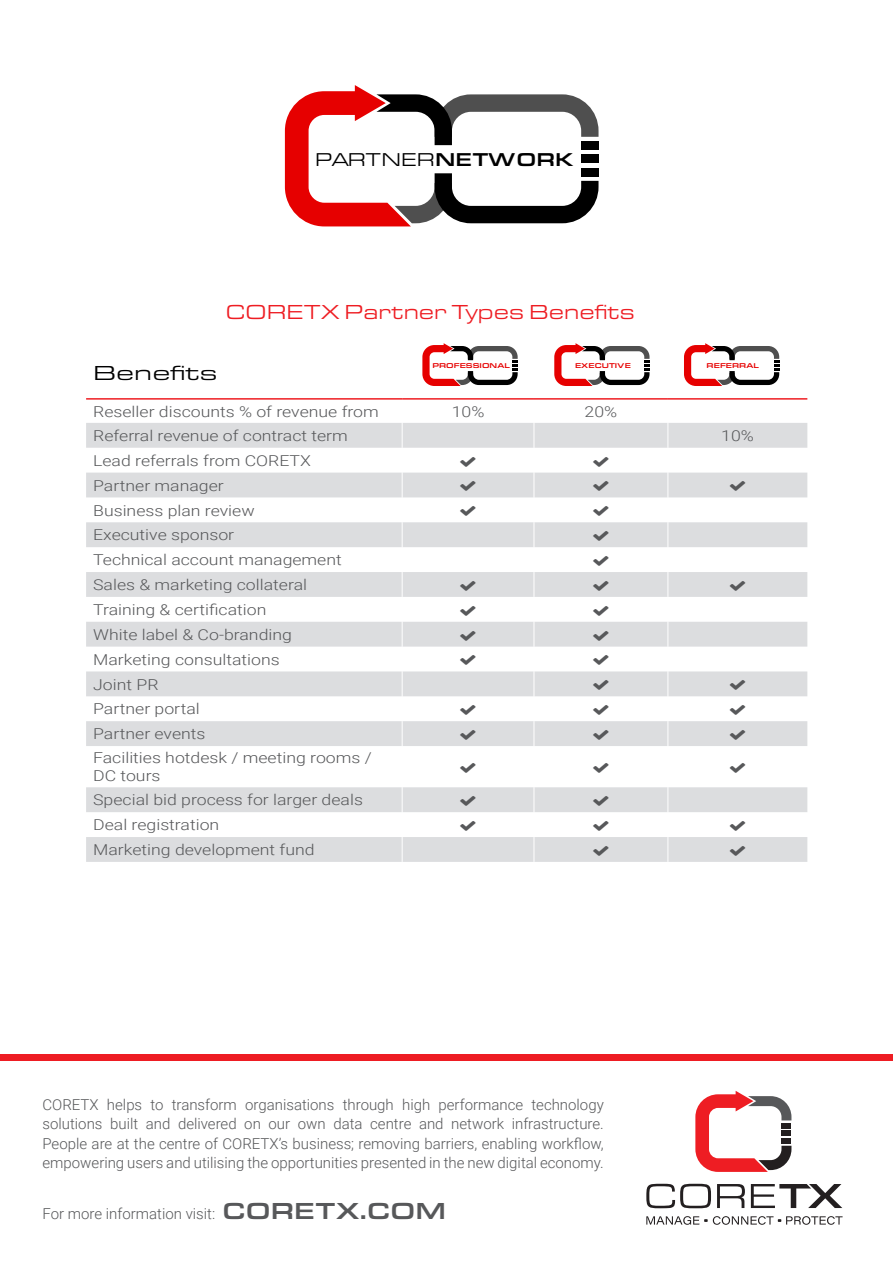
<style>
.page{position:relative;width:893px;height:1263px;background:#fff}
.page>*{position:absolute;margin:0;border:0;box-sizing:border-box;transform-origin:0 0}
.t1{font:21px "Eurostile Ext";color:#ee1d23}
.t2{font:21px "Eurostile Ext";color:#000001;scale:1.18 1}
.t3{font:19.2px "Eurostile Ext";color:#000}
.t4{font:300 15px/18px "Roboto";color:#57585a;scale:1.18 1}
.t5{font:300 15px/19.5px "Roboto";color:#57585a;text-align:justify}
.t6{font:500 7.2px "Eurostile Ext";color:#e60000}
.s1{font-weight:500}
.s2{font-family:"Eurostile Ext";font-weight:500;font-size:24px}
</style>
<div class="page">
<svg style="left:646px;top:1184px;width:65px;height:24px"></svg>
<svg style="left:717px;top:1184px;width:28px;height:24px"></svg>
<svg style="left:751px;top:1184px;width:91px;height:24px"></svg>
<svg style="left:646px;top:1216px;width:197px;height:9px"></svg>
<svg style="left:695px;top:1091px;width:96px;height:81px"></svg>
<div style="left:0;top:1055px;width:892px;height:6px;background:#ee1d23"></div>
<svg style="left:86px;top:423px;width:721px;height:439px"></svg>
<svg style="left:402px;top:423px;width:1px;height:323px"></svg>
<svg style="left:534px;top:423px;width:1px;height:323px"></svg>
<svg style="left:667px;top:423px;width:1px;height:323px"></svg>
<hr style="left:402px;top:746px;width:1px;height:41px;background:#fff">
<hr style="left:534px;top:746px;width:1px;height:41px;background:#fff">
<hr style="left:667px;top:746px;width:1px;height:41px;background:#fff">
<svg style="left:402px;top:787px;width:1px;height:75px"></svg>
<svg style="left:534px;top:787px;width:1px;height:75px"></svg>
<svg style="left:667px;top:787px;width:1px;height:75px"></svg>
<hr style="left:86px;top:398px;width:316px;height:2px;background:#ee1d23">
<hr style="left:402px;top:398px;width:132px;height:2px;background:#ee1d23">
<hr style="left:534px;top:398px;width:134px;height:2px;background:#ee1d23">
<hr style="left:668px;top:398px;width:139px;height:2px;background:#ee1d23">
<svg style="left:285px;top:85px;width:313px;height:141px"></svg>
<svg style="left:554px;top:343px;width:95px;height:43px"></svg>
<svg style="left:422px;top:343px;width:96px;height:43px"></svg>
<svg style="left:684px;top:343px;width:95px;height:43px"></svg>
<svg style="left:460px;top:456px;width:16px;height:10px"></svg>
<svg style="left:593px;top:456px;width:16px;height:10px"></svg>
<svg style="left:460px;top:481px;width:16px;height:10px"></svg>
<svg style="left:593px;top:481px;width:16px;height:10px"></svg>
<svg style="left:730px;top:481px;width:15px;height:10px"></svg>
<svg style="left:460px;top:506px;width:16px;height:10px"></svg>
<svg style="left:593px;top:506px;width:16px;height:10px"></svg>
<svg style="left:593px;top:531px;width:16px;height:10px"></svg>
<svg style="left:593px;top:556px;width:16px;height:10px"></svg>
<svg style="left:460px;top:581px;width:16px;height:10px"></svg>
<svg style="left:593px;top:581px;width:16px;height:10px"></svg>
<svg style="left:730px;top:581px;width:15px;height:10px"></svg>
<svg style="left:460px;top:606px;width:16px;height:10px"></svg>
<svg style="left:593px;top:606px;width:16px;height:10px"></svg>
<svg style="left:460px;top:630px;width:16px;height:10px"></svg>
<svg style="left:593px;top:630px;width:16px;height:10px"></svg>
<svg style="left:460px;top:655px;width:16px;height:10px"></svg>
<svg style="left:593px;top:655px;width:16px;height:10px"></svg>
<svg style="left:593px;top:680px;width:16px;height:10px"></svg>
<svg style="left:730px;top:680px;width:15px;height:10px"></svg>
<svg style="left:460px;top:705px;width:16px;height:10px"></svg>
<svg style="left:593px;top:705px;width:16px;height:10px"></svg>
<svg style="left:730px;top:705px;width:15px;height:10px"></svg>
<svg style="left:460px;top:730px;width:16px;height:10px"></svg>
<svg style="left:593px;top:730px;width:16px;height:10px"></svg>
<svg style="left:730px;top:730px;width:15px;height:10px"></svg>
<svg style="left:460px;top:763px;width:16px;height:10px"></svg>
<svg style="left:593px;top:763px;width:16px;height:10px"></svg>
<svg style="left:730px;top:763px;width:15px;height:10px"></svg>
<svg style="left:460px;top:796px;width:16px;height:10px"></svg>
<svg style="left:593px;top:796px;width:16px;height:10px"></svg>
<svg style="left:460px;top:821px;width:16px;height:10px"></svg>
<svg style="left:593px;top:821px;width:16px;height:10px"></svg>
<svg style="left:730px;top:821px;width:15px;height:10px"></svg>
<svg style="left:593px;top:846px;width:16px;height:10px"></svg>
<svg style="left:730px;top:846px;width:15px;height:10px"></svg>
<p class="t3" style="left:315px;top:147px;width:260px">PARTNER<span class="s1">NETWORK</span></p>
<p class="t1" style="left:226px;top:298px;width:410px">CORETX Partner Types Benefits</p>
<p class="t6" style="left:432px;top:360px;width:79px">PROFESSIONAL</p>
<p class="t6" style="left:575px;top:360px;width:58px">EXECUTIVE</p>
<p class="t6" style="left:707px;top:360px;width:54px">REFERRAL</p>
<p class="t2" style="left:93px;top:359px;width:107px">Benefits</p>
<p class="t4" style="left:93px;top:402px;width:244px">Reseller discounts % of revenue from</p>
<p class="t4" style="left:452px;top:402px;width:29px">10%</p>
<p class="t4" style="left:585px;top:402px;width:29px">20%</p>
<p class="t4" style="left:93px;top:426px;width:217px">Referral revenue of contract term</p>
<p class="t4" style="left:721px;top:426px;width:29px">10%</p>
<p class="t4" style="left:93px;top:451px;width:186px">Lead referrals from CORETX</p>
<p class="t4" style="left:93px;top:476px;width:112px">Partner manager</p>
<p class="t4" style="left:93px;top:501px;width:138px">Business plan review</p>
<p class="t4" style="left:93px;top:525px;width:121px">Executive sponsor</p>
<p class="t4" style="left:93px;top:550px;width:212px">Technical account management</p>
<p class="t4" style="left:93px;top:575px;width:183px">Sales &amp; marketing collateral</p>
<p class="t4" style="left:93px;top:600px;width:148px">Training &amp; certification</p>
<p class="t4" style="left:93px;top:625px;width:170px">White label &amp; Co-branding</p>
<p class="t4" style="left:93px;top:650px;width:160px">Marketing consultations</p>
<p class="t4" style="left:93px;top:675px;width:57px">Joint PR</p>
<p class="t4" style="left:93px;top:699px;width:92px">Partner portal</p>
<p class="t4" style="left:93px;top:724px;width:97px">Partner events</p>
<p class="t4" style="left:93px;top:748px;width:238px">Facilities hotdesk / meeting rooms /<br>DC tours</p>
<p class="t4" style="left:93px;top:790px;width:230px">Special bid process for larger deals</p>
<p class="t4" style="left:93px;top:815px;width:108px">Deal registration</p>
<p class="t4" style="left:93px;top:840px;width:189px">Marketing development fund</p>
<p class="t5" style="left:43px;top:1094px;width:563px">CORETX helps to transform organisations through high performance technology solutions built and delivered on our own data centre and network infrastructure.<br>People are at the centre of CORETX’s business; removing barriers, enabling workflow, empowering users and utilising the opportunities presented in the new digital economy.</p>
<p class="t5" style="left:43px;top:1203px;width:405px">For more information visit: <span class="s2">CORETX.COM</span></p>
</div>
